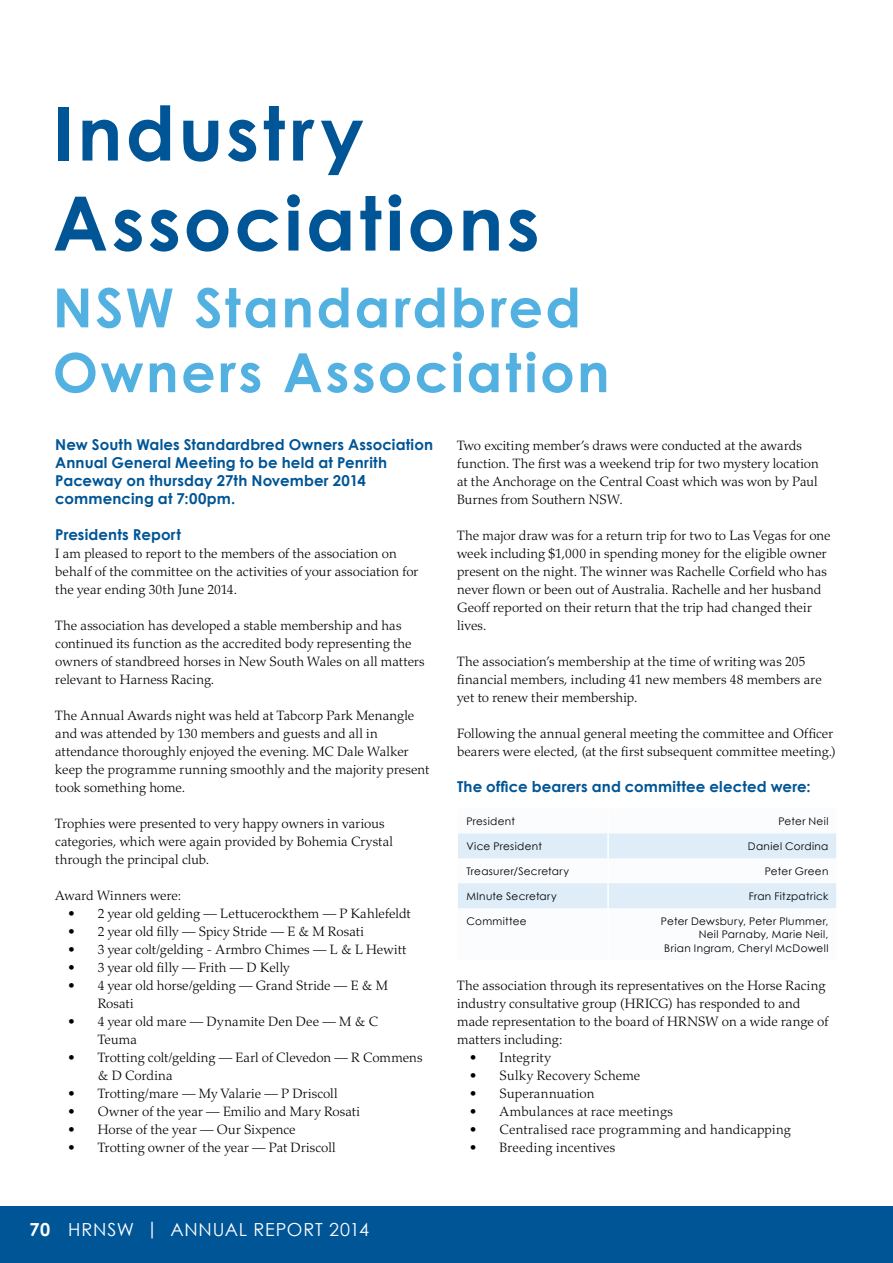
<style>
.page{position:relative;width:893px;height:1263px;background:#fff}
.page>*{position:absolute;margin:0;border:0;box-sizing:border-box;transform-origin:0 0}
.t1{font:700 75px/90px "Century Gothic";letter-spacing:.045em;color:#005596}
.t2{font:700 54px/64.8px "Century Gothic";letter-spacing:.045em;color:#52b1e1}
.t3{font:18px "Century Gothic";letter-spacing:.04em;color:#fff}
.t4{font:700 15px/18px "Century Gothic";letter-spacing:.005em;color:#005596}
.t5{font:300 13.5px/18px "Palatino LT Std";letter-spacing:.005em;color:#000}
.t6{font:10.5px/13.5px "Century Gothic";letter-spacing:.03em;color:#000;text-align:right}
.s1{font-weight:700}
</style>
<div class="page">
<div style="left:0;top:1206px;width:893px;height:57px;background:#005596"></div>
<svg style="left:458px;top:833px;width:378px;height:75px"></svg>
<hr style="left:607px;top:858px;width:2px;height:25px;background:#fff">
<hr style="left:607px;top:833px;width:2px;height:25px;background:#fff">
<hr style="left:607px;top:883px;width:2px;height:25px;background:#fff">
<h1 class="t1" style="left:53px;top:87px;width:488px">Industry<br>Associations</h1>
<h2 class="t2" style="left:53px;top:274px;width:558px">NSW Standardbred<br>Owners Association</h2>
<p class="t4" style="left:55px;top:435px;width:379px">New South Wales Standardbred Owners Association Annual General Meeting to be held at Penrith Paceway on thursday 27th November 2014 commencing at 7:00pm.</p>
<p class="t4" style="left:55px;top:525px;width:127px">Presidents Report</p>
<p class="t5" style="left:55px;top:545px;width:365px">I am pleased to report to the members of the association on behalf of the committee on the activities of your association for the year ending 30th June 2014.</p>
<p class="t5" style="left:55px;top:617px;width:371px">The association has developed a stable membership and has continued its function as the accredited body representing the owners of standbreed horses in New South Wales on all matters relevant to Harness Racing.</p>
<p class="t5" style="left:55px;top:707px;width:376px">The Annual Awards night was held at Tabcorp Park Menangle and was attended by 130 members and guests and all in attendance thoroughly enjoyed the evening. MC Dale Walker keep the programme running smoothly and the majority present took something home.</p>
<p class="t5" style="left:55px;top:815px;width:339px">Trophies were presented to very happy owners in various categories, which were again provided by Bohemia Crystal through the principal club.</p>
<p class="t5" style="left:55px;top:887px;width:127px">Award Winners were:</p>
<p class="t5" style="left:68px;top:905px;width:344px">• 2 year old gelding — Lettucerockthem — P Kahlefeldt</p>
<p class="t5" style="left:68px;top:923px;width:297px">• 2 year old filly — Spicy Stride — E &amp; M Rosati</p>
<p class="t5" style="left:68px;top:941px;width:340px">• 3 year colt/gelding - Armbro Chimes — L &amp; L Hewitt</p>
<p class="t5" style="left:68px;top:959px;width:223px">• 3 year old filly — Frith — D Kelly</p>
<p class="t5" style="left:98px;top:977px;width:292px;text-indent:-30px">• 4 year old horse/gelding — Grand Stride — E &amp; M<br>Rosati</p>
<p class="t5" style="left:98px;top:1013px;width:282px;text-indent:-30px">• 4 year old mare — Dynamite Den Dee — M &amp; C<br>Teuma</p>
<p class="t5" style="left:98px;top:1049px;width:326px;text-indent:-30px">• Trotting colt/gelding — Earl of Clevedon — R Commens &amp; D Cordina</p>
<p class="t5" style="left:68px;top:1085px;width:271px">• Trotting/mare — My Valarie — P Driscoll</p>
<p class="t5" style="left:68px;top:1103px;width:294px">• Owner of the year — Emilio and Mary Rosati</p>
<p class="t5" style="left:68px;top:1121px;width:229px">• Horse of the year — Our Sixpence</p>
<p class="t5" style="left:68px;top:1139px;width:269px">• Trotting owner of the year — Pat Driscoll</p>
<p class="t5" style="left:457px;top:437px;width:363px">Two exciting member’s draws were conducted at the awards function. The first was a weekend trip for two mystery location at the Anchorage on the Central Coast which was won by Paul Burnes from Southern NSW.</p>
<p class="t5" style="left:457px;top:527px;width:375px">The major draw was for a return trip for two to Las Vegas for one week including $1,000 in spending money for the eligible owner present on the night. The winner was Rachelle Corfield who has never flown or been out of Australia. Rachelle and her husband Geoff reported on their return that the trip had changed their lives.</p>
<p class="t5" style="left:457px;top:653px;width:366px">The association’s membership at the time of writing was 205 financial members, including 41 new members 48 members are yet to renew their membership.</p>
<p class="t5" style="left:457px;top:725px;width:380px">Following the annual general meeting the committee and Officer bearers were elected, (at the first subsequent committee meeting.)</p>
<p class="t4" style="left:457px;top:777px;width:355px">The office bearers and committee elected were:</p>
<p class="t6" style="left:466px;top:814px;width:50px">President</p>
<p class="t6" style="left:778px;top:814px;width:52px">Peter Neil</p>
<p class="t6" style="left:466px;top:839px;width:77px">Vice President</p>
<p class="t6" style="left:748px;top:839px;width:82px">Daniel Cordina</p>
<p class="t6" style="left:466px;top:864px;width:104px">Treasurer/Secretary</p>
<p class="t6" style="left:765px;top:864px;width:65px">Peter Green</p>
<p class="t6" style="left:466px;top:889px;width:92px">MInute Secretary</p>
<p class="t6" style="left:749px;top:889px;width:81px">Fran Fitzpatrick</p>
<p class="t6" style="left:466px;top:914px;width:62px">Committee</p>
<p class="t6" style="left:661px;top:914px;width:169px">Peter Dewsbury, Peter Plummer,<br>Neil Parnaby, Marie Neil,<br>Brian Ingram, Cheryl McDowell</p>
<p class="t5" style="left:457px;top:977px;width:373px">The association through its representatives on the Horse Racing industry consultative group (HRICG) has responded to and made representation to the board of HRNSW on a wide range of matters including:</p>
<p class="t5" style="left:470px;top:1049px;width:83px">• Integrity</p>
<p class="t5" style="left:470px;top:1067px;width:172px">• Sulky Recovery Scheme</p>
<p class="t5" style="left:470px;top:1085px;width:126px">• Superannuation</p>
<p class="t5" style="left:470px;top:1103px;width:205px">• Ambulances at race meetings</p>
<p class="t5" style="left:470px;top:1121px;width:323px">• Centralised race programming and handicapping</p>
<p class="t5" style="left:470px;top:1139px;width:147px">• Breeding incentives</p>
<h3 class="t3" style="left:30px;top:1219px;width:341px"><span class="s1">70</span> HRNSW | ANNUAL REPORT 2014</h3>
</div>
